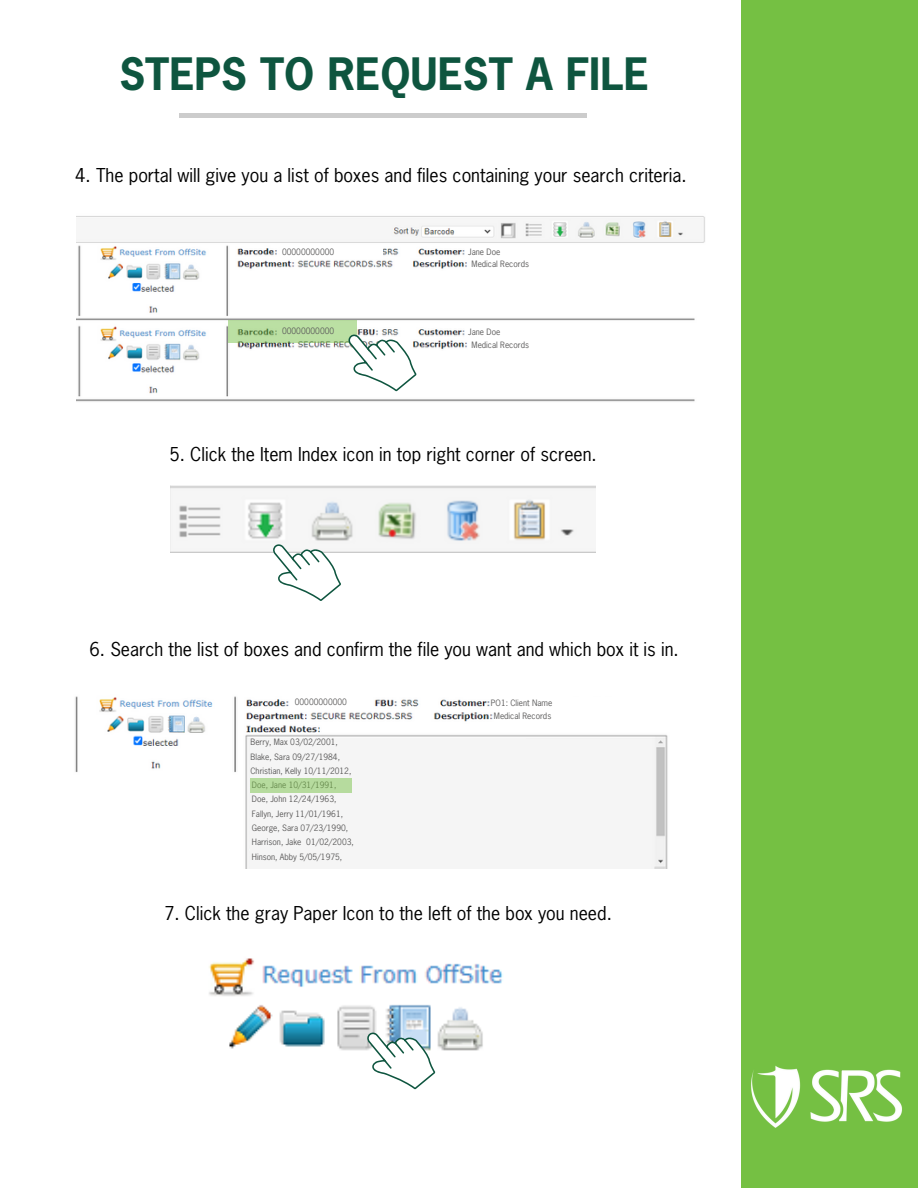
<style>
.page{position:relative;width:918px;height:1188px;background:#fff}
.page>*{position:absolute;margin:0;border:0;box-sizing:border-box;transform-origin:0 0}
.t1{font:700 42px "News Gothic Std";color:#0e553f}
.t2{font:18px "News Gothic Std";color:#000}
.t3{font:8.25px "News Gothic Std";color:#5d5c5c}
</style>
<div class="page">
<div style="left:741px;top:0;width:177px;height:1188px;background:#75c043"></div>
<img style="left:751px;top:1065px;width:151px;height:63px">
<div style="left:179px;top:113px;width:408px;height:5px;background:#ccc"></div>
<img style="left:75px;top:696px;width:593px;height:173px">
<div style="left:251px;top:739px;width:275px;height:130px;background:#f5f5f5"></div>
<div style="left:290px;top:697px;width:76px;height:13px;background:#fff"></div>
<div style="left:251px;top:778px;width:101px;height:15px;background:#b6db9e"></div>
<img style="left:77px;top:216px;width:628px;height:186px">
<img style="left:209px;top:958px;width:294px;height:93px">
<svg style="left:364px;top:1021px;width:74px;height:69px"></svg>
<img style="left:170px;top:486px;width:426px;height:66px">
<svg style="left:270px;top:533px;width:74px;height:68px"></svg>
<div style="left:468px;top:325px;width:138px;height:35px;background:#fff"></div>
<svg style="left:229px;top:320px;width:128px;height:23px;background:#b4d99d"></svg>
<svg style="left:345px;top:323px;width:74px;height:76px"></svg>
<div style="left:470px;top:245px;width:137px;height:35px;background:#fff"></div>
<div style="left:465px;top:245px;width:138px;height:13px;background:#fff"></div>
<div style="left:465px;top:325px;width:138px;height:13px;background:#fff"></div>
<div style="left:280px;top:247px;width:103px;height:12px;background:#fff"></div>
<div style="left:494px;top:711px;width:149px;height:13px;background:#fff"></div>
<div style="left:491px;top:697px;width:155px;height:14px;background:#fff"></div>
<p class="t1" style="left:119px;top:58px;width:531px">STEPS TO REQUEST A FILE</p>
<p class="t2" style="left:75px;top:168px;width:613px">4. The portal will give you a list of boxes and files containing your search criteria.</p>
<p class="t3" style="left:282px;top:249px;width:54px">00000000000</p>
<p class="t3" style="left:282px;top:327px;width:54px">00000000000</p>
<p class="t3" style="left:468px;top:249px;width:34px">Jane Doe</p>
<p class="t3" style="left:472px;top:261px;width:59px">Medical Records</p>
<p class="t3" style="left:468px;top:329px;width:34px">Jane Doe</p>
<p class="t3" style="left:472px;top:341px;width:59px">Medical Records</p>
<p class="t2" style="left:169px;top:447px;width:429px">5. Click the Item Index icon in top right corner of screen.</p>
<h2 class="t2" style="left:90px;top:642px;width:591px">6. Search the list of boxes and confirm the file you want and which box it is in.</h2>
<p class="t3" style="left:295px;top:699px;width:54px">00000000000</p>
<p class="t3" style="left:251px;top:739px;width:89px">Berry, Max 03/02/2001,</p>
<p class="t3" style="left:251px;top:753px;width:91px">Blake, Sara 09/27/1984,</p>
<h2 class="t3" style="left:251px;top:768px;width:102px">Christian, Kelly 10/11/2012,</h2>
<p class="t3" style="left:252px;top:781px;width:86px">Doe, Jane 10/31/1991,</p>
<p class="t3" style="left:252px;top:796px;width:86px">Doe, John 12/24/1963,</p>
<p class="t3" style="left:252px;top:810px;width:93px">Fallyn, Jerry 11/01/1961,</p>
<p class="t3" style="left:252px;top:825px;width:98px">George, Sara 07/23/1990,</p>
<p class="t3" style="left:252px;top:839px;width:103px">Harrison, Jake 01/02/2003,</p>
<p class="t3" style="left:252px;top:853px;width:92px">Hinson, Abby 5/05/1975,</p>
<p class="t3" style="left:491px;top:699px;width:63px">PO1: Client Name</p>
<h2 class="t3" style="left:494px;top:713px;width:59px">Medical Records</h2>
<p class="t2" style="left:164px;top:906px;width:449px">7. Click the gray Paper Icon to the left of the box you need.</p>
</div>
